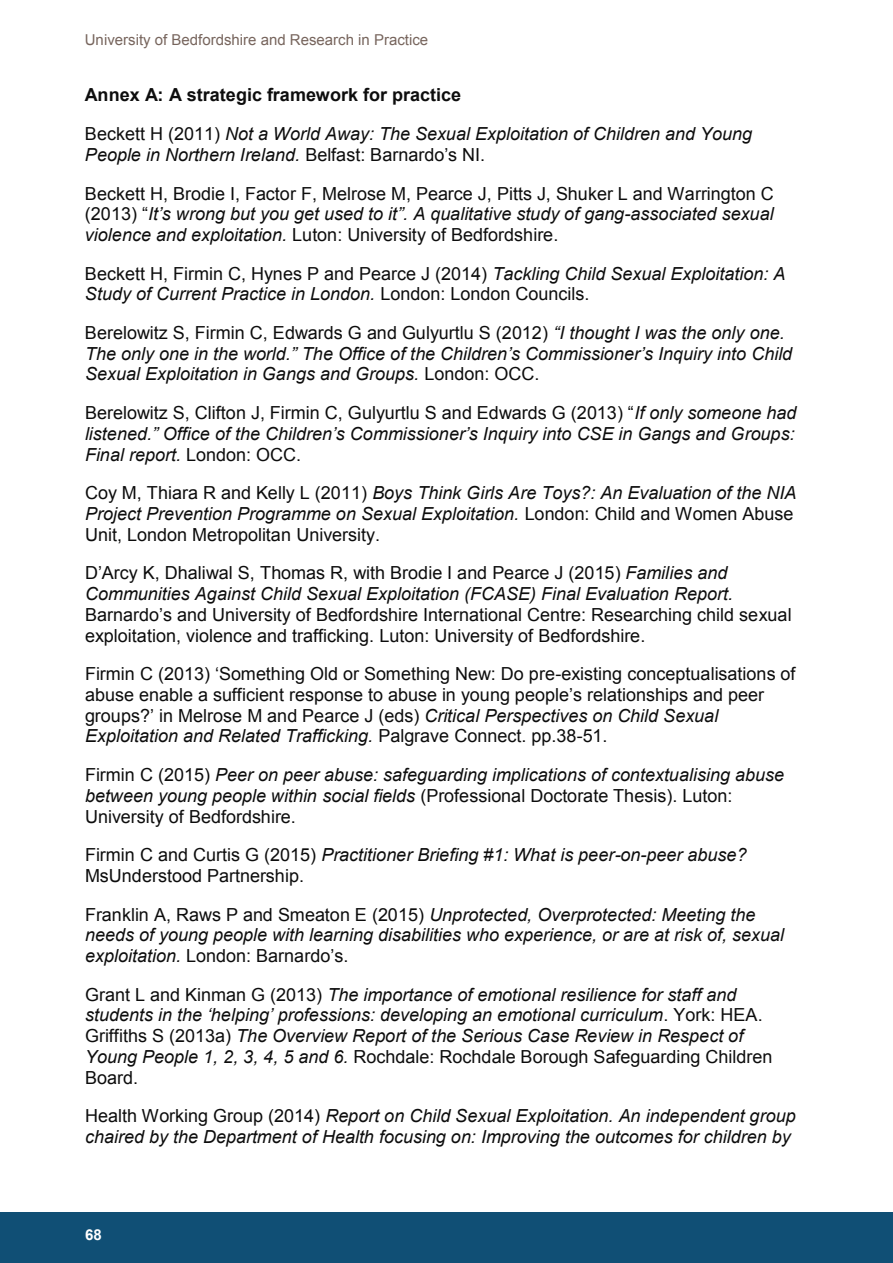
<style>
.page{position:relative;width:893px;height:1263px;background:#fff}
.page>*{position:absolute;margin:0;border:0;box-sizing:border-box;transform-origin:0 0}
.t1{font:italic 18px/20.7px "Arial";color:#0d0d0d}
.t2{font:18px/20.7px "Arial";color:#0d0d0d}
.t3{font:18px/20.7px "Arial";color:#0d0d0d;text-align:justify}
.t4{font:italic 18px/20.7px "Arial";color:#0d0d0d}
.t5{font:15px "Arial";color:#77655d}
.t6{font:700 15px "Arial";color:#fff}
.s1{font-weight:700;font-style:normal}
.s2{font-style:normal}
.s3{font-style:italic}
.s4{font-style:inherit}
</style>
<div class="page">
<div style="left:0;top:1212px;width:893px;height:51px;background:#104f75"></div>
<p class="t5" style="left:85px;top:30px;width:345px">University of Bedfordshire and Research in Practice</p>
<p class="t1" style="left:85px;top:76px;width:669px;line-height:38.5px"><span class="s1">Annex A: A strategic framework for practice<br></span><span class="s2">Beckett H (2011)</span> Not a World Away: The Sexual Exploitation of Children and Young</p>
<p class="t2" style="left:85px;top:135px;width:690px;line-height:38.8px"><span class="s3">People in Northern Ireland.</span> <span class="s4">Belfast: Barnardo’s NI.<br></span>Beckett H, Brodie I, Factor F, Melrose M, Pearce J, Pitts J, Shuker L and Warrington C</p>
<p class="t1" style="left:85px;top:204px;width:690px"><span class="s2">(2013)</span> <span class="s2">“</span><span class="s4">It’s wrong but you get used to it”</span>. A qualitative study of gang-associated sexual violence and exploitation. <span class="s2">Luton: University of Bedfordshire.</span></p>
<p class="t1" style="left:85px;top:263px;width:702px"><span class="s2">Beckett H, Firmin C, Hynes P and Pearce J (2014)</span> Tackling Child Sexual Exploitation: A<br>Study of Current Practice in London. <span class="s2">London: London Councils.</span></p>
<p class="t4" style="left:85px;top:323px;width:709px"><span class="s2">Berelowitz S, Firmin C, Edwards G and Gulyurtlu S (2012)</span> “<span class="s4">I thought I was the only one.<br></span>The only one in the world.” <span class="s4">The Of</span>fice of the Children’s Commissioner’s Inquiry into Child<br><span class="s4">Sexual Exploitation in Gangs and Groups.</span> <span class="s2">London: OCC.</span></p>
<p class="t3" style="left:85px;top:403px;width:713px">Berelowitz S, Clifton J, Firmin C, Gulyurtlu S and Edwards G (2013) “<span class="s3">If only someone had l</span><span class="s3">istened.” Office of the Children’s Commissioner’s Inqui</span><span class="s3">ry into CSE in Gangs and Groups:<br>Final report.</span> <span class="s4">London: OCC.</span></p>
<p class="t1" style="left:85px;top:483px;width:713px"><span class="s2">Coy M, Thiara R and Kelly L (2011)</span> Boys Think Girls Are Toys?: An Evaluation of the NIA<br>Project Prevention Programme on Sexual Exploitation. <span class="s2">London: Child and Women Abuse<br>Unit, London Metropolitan University.</span></p>
<p class="t2" style="left:85px;top:563px;width:708px"><span class="s4">D’Arcy K, Dhaliwal S,</span> Thomas R, with Brodie I and Pearce J (2015) <span class="s3">Families and Communities Against Child Sexual Exploitation (FCASE) Final Evaluation Report.<br></span><span class="s4">Barnardo’s and University of Bedfordshire International Centre: Researching child se</span>xual exploitation, violence and trafficking. Luton: University of Bedfordshire.</p>
<p class="t3" style="left:85px;top:664px;width:712px;text-align:left">Firmin C (2013) ‘Something Old or Something New: Do pre<span class="s4">-existing conceptualisations of </span>abuse enable a sufficient response to abuse in young people’s relationships and peer <span class="s4">gro</span>ups?’ <span class="s4">in Melrose M and Pearce J (eds)</span> <span class="s3">Critical Perspectives on Child Sexual Exploitation and Related Trafficking.</span> <span class="s4">Palgrave Connect. pp.38-51.</span></p>
<p class="t1" style="left:85px;top:764px;width:700px"><span class="s2">Firmin C (2015)</span> Peer on peer abuse: safeguarding implications of contextualising abuse between young people within social fields <span class="s2">(Professional Doctorate Thesis). Luton:<br>University of Bedfordshire.</span></p>
<p class="t2" style="left:85px;top:844px;width:663px">Firmin C and Curtis G (2015) <span class="s3">Practitioner Briefing #1: What is peer-on-peer abuse?<br></span>MsUnderstood Partnership.</p>
<p class="t1" style="left:85px;top:904px;width:701px"><span class="s2">Franklin A, Raws P and Smeaton E (2015)</span> Unprotected, Overprotected: Meeting the needs of young people with learning disabilities who experience, or are at risk of, sexual exploitation. <span class="s2">London: Barnardo’s.</span></p>
<p class="t1" style="left:85px;top:984px;width:689px"><span class="s2">Grant L and Kinman G (2013)</span> The importance of emotional resilience for staff and <span class="s4">students in the ‘helping’ professions: developing an emotional curriculum</span><span class="s2">. York: HEA.<br>Griffiths S (2013a)</span> The Overview Report of the Serious Case Review in Respect of Young People 1, 2, 3, 4, 5 and 6. <span class="s2">Rochdale: Rochdale Borough Safeguarding Children Board.</span></p>
<p class="t1" style="left:85px;top:1106px;width:712px"><span class="s2">Health Working Group (2014)</span> Report on Child Sexual Exploitation. An independent group chaired by the Department of Health focusing on: Improving the outcomes for children by</p>
<p class="t6" style="left:85px;top:1224px;width:18px">68</p>
</div>
